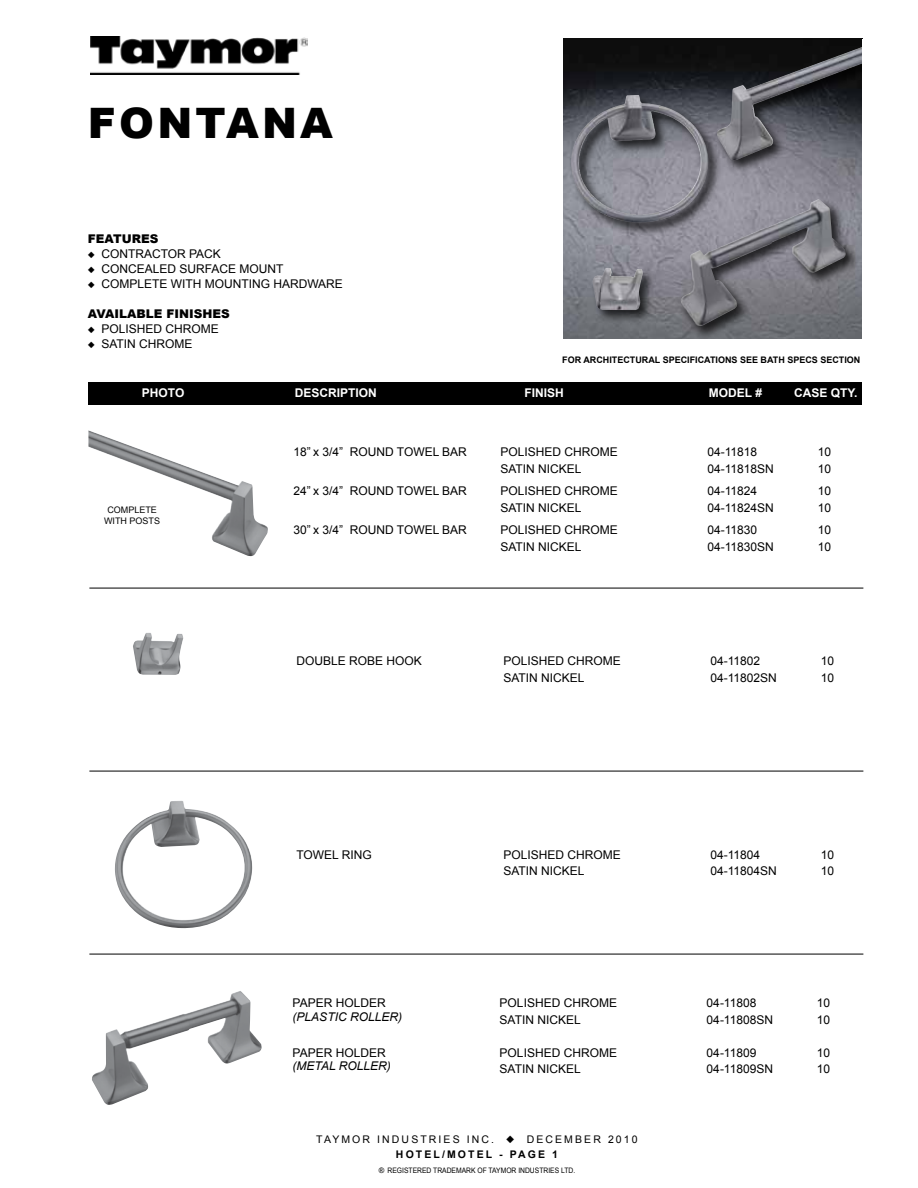
<style>
.page{position:relative;width:918px;height:1188px;background:#fff}
.page>*{position:absolute;margin:0;border:0;box-sizing:border-box;transform-origin:0 0}
.t1{font:900 42px "Arial";letter-spacing:.075em;color:#000}
.t2{font:12px "Arial";color:#000}
.t3{font:700 12px "Arial";color:#fff}
.t4{font:italic 12px "Arial";color:#000}
.t5{font:900 12px "Arial";color:#000}
.t6{font:10.5px/15px "Arial";letter-spacing:.2em;color:#000;text-align:center}
.t7{font:700 9px "Arial";color:#000}
.t8{font:9px/10.5px "Arial";color:#000;text-align:center}
.t9{font:7.5px "Arial";color:#000}
.s1{font-weight:700}
</style>
<div class="page">
<img style="left:90px;top:36px;width:217px;height:39px">
<img style="left:563px;top:39px;width:299px;height:299px">
<div style="left:591px;top:266px;width:66px;height:58px;background:#000;opacity:.75"></div>
<img style="left:592px;top:268px;width:51px;height:42px">
<div style="left:569px;top:93px;width:153px;height:143px;background:#000;opacity:.75"></div>
<img style="left:570px;top:95px;width:138px;height:127px">
<div style="left:678px;top:198px;width:181px;height:142px;background:#000;opacity:.75"></div>
<img style="left:680px;top:199px;width:166px;height:127px">
<div style="left:715px;top:45px;width:162px;height:129px;background:#000;opacity:.75"></div>
<img style="left:716px;top:47px;width:147px;height:113px">
<div style="left:863px;top:39px;width:24px;height:300px;background:#fff"></div>
<div style="left:88px;top:382px;width:774px;height:23px;background:#000"></div>
<hr style="left:89px;top:588px;width:774px;height:1px;background:#000">
<hr style="left:89px;top:771px;width:774px;height:1px;background:#000">
<hr style="left:89px;top:954px;width:774px;height:1px;background:#000">
<img style="left:133px;top:633px;width:50px;height:42px">
<img style="left:115px;top:801px;width:138px;height:128px">
<img style="left:92px;top:991px;width:170px;height:114px">
<img style="left:88px;top:430px;width:180px;height:126px">
<h1 class="t1" style="left:88px;top:99px;width:246px">FONTANA</h1>
<p class="t5" style="left:88px;top:232px;width:72px">FEATURES</p>
<p class="t2" style="left:88px;top:245px;width:135px">◆ CONTRACTOR PACK</p>
<p class="t2" style="left:88px;top:260px;width:197px">◆ CONCEALED SURFACE MOUNT</p>
<p class="t2" style="left:88px;top:275px;width:257px">◆ COMPLETE WITH MOUNTING HARDWARE</p>
<p class="t5" style="left:88px;top:307px;width:143px">AVAILABLE FINISHES</p>
<p class="t2" style="left:88px;top:320px;width:132px">◆ POLISHED CHROME</p>
<p class="t2" style="left:88px;top:335px;width:106px">◆ SATIN CHROME</p>
<p class="t7" style="left:562px;top:354px;width:300px">FOR ARCHITECTURAL SPECIFICATIONS SEE BATH SPECS SECTION</p>
<p class="t3" style="left:142px;top:385px;width:44px">PHOTO</p>
<p class="t3" style="left:295px;top:385px;width:84px">DESCRIPTION</p>
<p class="t3" style="left:524px;top:385px;width:41px">FINISH</p>
<p class="t3" style="left:709px;top:385px;width:55px">MODEL #</p>
<p class="t3" style="left:794px;top:385px;width:65px">CASE QTY.</p>
<p class="t8" style="left:104px;top:505px;width:58px">COMPLETE<br>WITH POSTS</p>
<p class="t2" style="left:293px;top:444px;width:175px">18” x 3/4” ROUND TOWEL BAR</p>
<p class="t2" style="left:500px;top:444px;width:119px">POLISHED CHROME</p>
<p class="t2" style="left:707px;top:444px;width:51px">04-11818</p>
<p class="t2" style="left:818px;top:444px;width:15px">10</p>
<p class="t2" style="left:500px;top:461px;width:83px">SATIN NICKEL</p>
<p class="t2" style="left:707px;top:461px;width:68px">04-11818SN</p>
<p class="t2" style="left:818px;top:461px;width:15px">10</p>
<p class="t2" style="left:293px;top:483px;width:175px">24” x 3/4” ROUND TOWEL BAR</p>
<p class="t2" style="left:500px;top:483px;width:119px">POLISHED CHROME</p>
<p class="t2" style="left:707px;top:483px;width:51px">04-11824</p>
<p class="t2" style="left:818px;top:483px;width:15px">10</p>
<p class="t2" style="left:500px;top:500px;width:83px">SATIN NICKEL</p>
<p class="t2" style="left:707px;top:500px;width:68px">04-11824SN</p>
<p class="t2" style="left:818px;top:500px;width:15px">10</p>
<p class="t2" style="left:293px;top:522px;width:175px">30” x 3/4” ROUND TOWEL BAR</p>
<p class="t2" style="left:500px;top:522px;width:119px">POLISHED CHROME</p>
<p class="t2" style="left:707px;top:522px;width:51px">04-11830</p>
<p class="t2" style="left:818px;top:522px;width:15px">10</p>
<p class="t2" style="left:500px;top:539px;width:83px">SATIN NICKEL</p>
<p class="t2" style="left:707px;top:539px;width:68px">04-11830SN</p>
<p class="t2" style="left:818px;top:539px;width:15px">10</p>
<p class="t2" style="left:296px;top:653px;width:127px">DOUBLE ROBE HOOK</p>
<p class="t2" style="left:503px;top:653px;width:119px">POLISHED CHROME</p>
<p class="t2" style="left:710px;top:653px;width:51px">04-11802</p>
<p class="t2" style="left:821px;top:653px;width:15px">10</p>
<p class="t2" style="left:503px;top:670px;width:83px">SATIN NICKEL</p>
<p class="t2" style="left:710px;top:670px;width:68px">04-11802SN</p>
<p class="t2" style="left:821px;top:670px;width:15px">10</p>
<p class="t2" style="left:296px;top:847px;width:77px">TOWEL RING</p>
<p class="t2" style="left:503px;top:847px;width:119px">POLISHED CHROME</p>
<p class="t2" style="left:710px;top:847px;width:51px">04-11804</p>
<p class="t2" style="left:821px;top:847px;width:15px">10</p>
<p class="t2" style="left:503px;top:863px;width:83px">SATIN NICKEL</p>
<p class="t2" style="left:710px;top:863px;width:68px">04-11804SN</p>
<p class="t2" style="left:821px;top:863px;width:15px">10</p>
<p class="t2" style="left:293px;top:995px;width:95px">PAPER HOLDER</p>
<p class="t2" style="left:500px;top:995px;width:119px">POLISHED CHROME</p>
<p class="t2" style="left:707px;top:995px;width:51px">04-11808</p>
<p class="t2" style="left:817px;top:995px;width:15px">10</p>
<p class="t4" style="left:293px;top:1009px;width:111px">(PLASTIC ROLLER)</p>
<p class="t2" style="left:500px;top:1012px;width:83px">SATIN NICKEL</p>
<p class="t2" style="left:707px;top:1012px;width:68px">04-11808SN</p>
<p class="t2" style="left:817px;top:1012px;width:15px">10</p>
<p class="t2" style="left:293px;top:1045px;width:95px">PAPER HOLDER</p>
<p class="t2" style="left:500px;top:1045px;width:119px">POLISHED CHROME</p>
<p class="t2" style="left:707px;top:1045px;width:51px">04-11809</p>
<p class="t2" style="left:817px;top:1045px;width:15px">10</p>
<p class="t4" style="left:293px;top:1058px;width:100px">(METAL ROLLER)</p>
<p class="t2" style="left:500px;top:1061px;width:83px">SATIN NICKEL</p>
<p class="t2" style="left:707px;top:1061px;width:68px">04-11809SN</p>
<p class="t2" style="left:817px;top:1061px;width:15px">10</p>
<p class="t6" style="left:316px;top:1132px;width:323px">TAYMOR INDUSTRIES INC. ◆ DECEMBER 2010<br><span class="s1">HOTEL/MOTEL - PAGE 1</span></p>
<p class="t9" style="left:379px;top:1165px;width:198px">® REGISTERED TRADEMARK OF TAYMOR INDUSTRIES LTD.</p>
</div>
